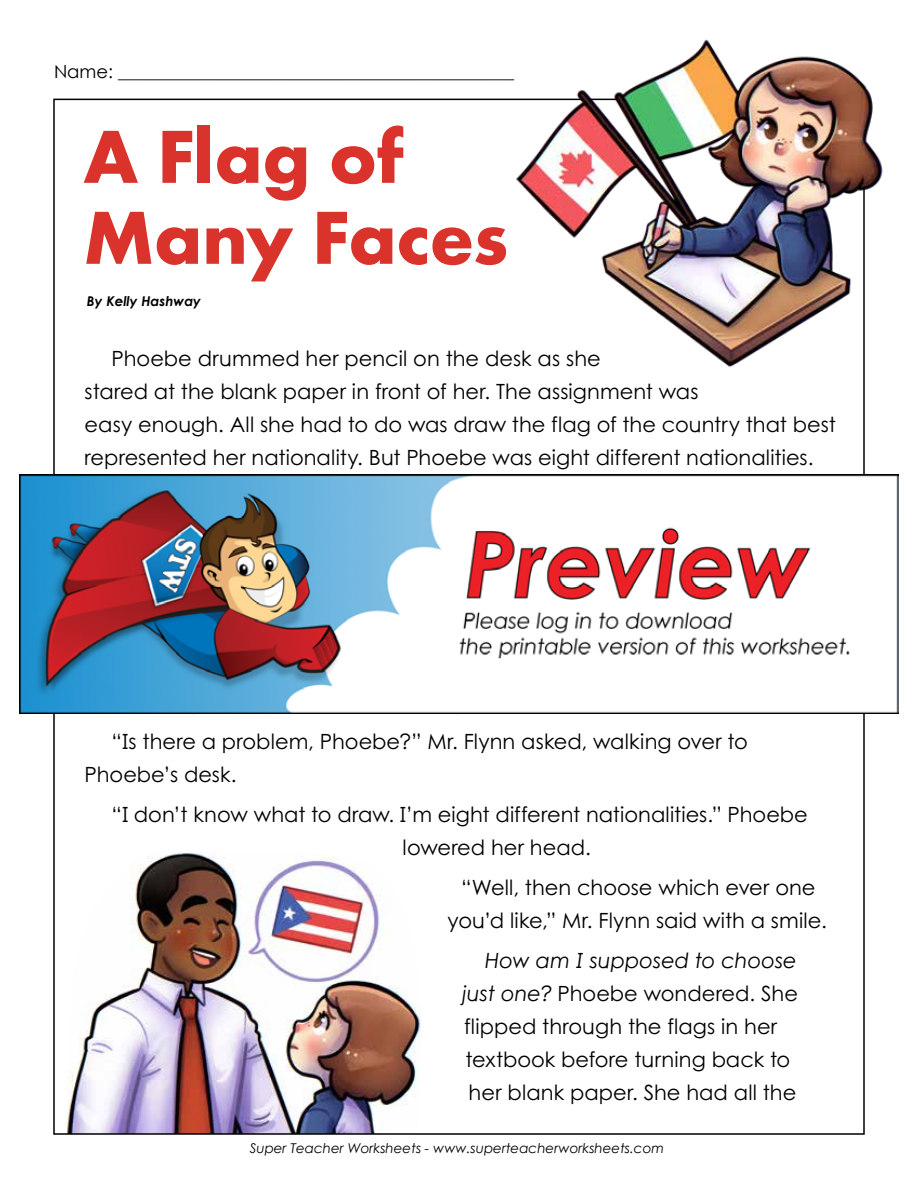
<style>
.page{position:relative;width:918px;height:1188px;background:#fff}
.page>*{position:absolute;margin:0;border:0;box-sizing:border-box;transform-origin:0 0}
.t1{font:700 78px/81px "Aharoni";letter-spacing:-.005em;color:#d9332b}
.t2{font:21px/33px "Century STW4";color:#000}
.t3{font:18px "Century Gothic 2";color:#000}
.t4{font:italic 13.5px "Century Gothic 2";color:#000}
.t5{font:italic 700 13.5px "Century STW3";color:#000}
.s1{font-style:italic}
</style>
<div class="page">
<img style="left:66px;top:853px;width:355px;height:279px">
<img style="left:513px;top:39px;width:370px;height:339px">
<img style="left:20px;top:474px;width:878px;height:240px">
<p class="t3" style="left:54px;top:59px;width:462px">Name: ____________________________________________</p>
<h1 class="t1" style="left:83px;top:124px;width:427px">A Flag of<br>Many Faces</h1>
<p class="t5" style="left:87px;top:291px;width:116px">By Kelly Hashway</p>
<p class="t2" style="left:85px;top:342px;width:753px;text-indent:27px">Phoebe drummed her pencil on the desk as she<br>stared at the blank paper in front of her. The assignment was<br>easy enough. All she had to do was draw the flag of the country that best represented her nationality. But Phoebe was eight different nationalities.</p>
<p class="t2" style="left:85px;top:725px;width:665px;text-indent:27px">“Is there a problem, Phoebe?” Mr. Flynn asked, walking over to<br>Phoebe’s desk.</p>
<p class="t2" style="left:403px;top:798px;width:407px;text-indent:-291px">“I don’t know what to draw. I’m eight different nationalities.” Phoebe lowered her head.</p>
<p class="t2" style="left:448px;top:870px;width:381px;text-align:center">“Well, then choose which ever one you’d like,” Mr. Flynn said with a smile.</p>
<p class="t2" style="left:463px;top:943px;width:337px;text-indent:22px"><span class="s1">How am I supposed to choose just one?</span> Phoebe wondered. She flipped through the flags in her textbook before turning back to her blank paper. She had all the</p>
<p class="t4" style="left:250px;top:1139px;width:416px">Super Teacher Worksheets - www.superteacherworksheets.com</p>
</div>
